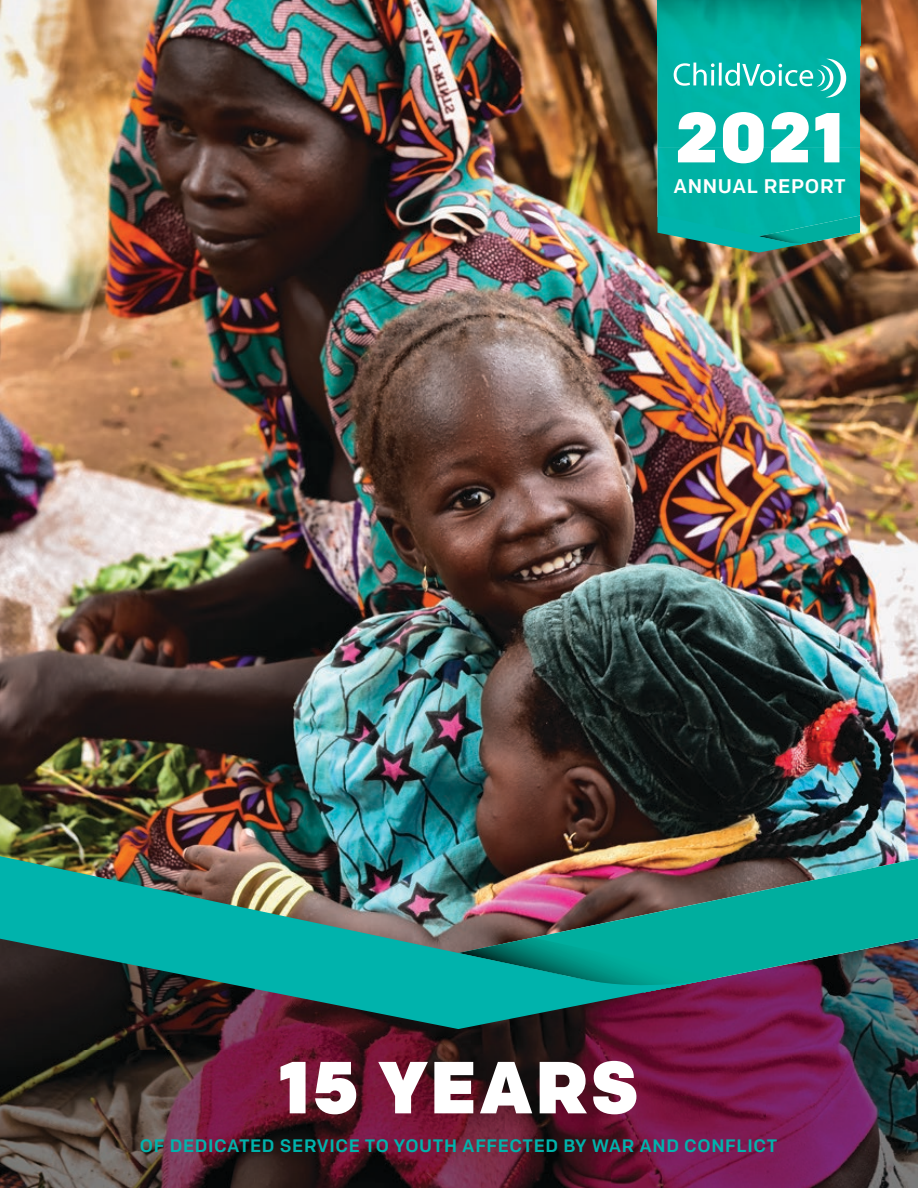
<style>
.page{position:relative;width:918px;height:1188px;background:#fff}
.page>*{position:absolute;margin:0;border:0;box-sizing:border-box;transform-origin:0 0}
.t1{font:900 73.5px "Colfax";letter-spacing:.035em;color:#fff}
.t2{font:900 70.5px "Colfax";color:#fff}
.t3{font:500 19.8px "Colfax";letter-spacing:.035em;color:#fff}
.t4{font:500 18px "Colfax";letter-spacing:.035em;color:#00b3ac}
</style>
<div class="page">
<img style="left:0;top:0;width:918px;height:859px">
<img style="left:0;top:1029px;width:255px;height:159px">
<img style="left:765px;top:992px;width:153px;height:196px">
<img style="left:255px;top:1029px;width:255px;height:67px">
<img style="left:510px;top:992px;width:255px;height:104px">
<img style="left:255px;top:1096px;width:510px;height:92px">
<img style="left:711px;top:859px;width:207px;height:133px">
<svg style="left:711px;top:938px;width:6px;height:54px"></svg>
<img style="left:0;top:853px;width:711px;height:176px">
<div style="left:658px;top:46px;width:202px;height:169px;background:#00b3a5"></div>
<svg style="left:674px;top:63px;width:41px;height:23px"></svg>
<hr style="left:719px;top:63px;width:3px;height:23px;background:#fff">
<svg style="left:725px;top:59px;width:121px;height:39px;background:#31c2b8"></svg>
<img style="left:658px;top:215px;width:202px;height:38px">
<img style="left:657px;top:0;width:1px;height:46px">
<img style="left:658px;top:0;width:202px;height:46px">
<h2 class="t2" style="left:676px;top:94px;width:170px">2021</h2>
<p class="t3" style="left:673px;top:174px;width:174px">ANNUAL REPORT</p>
<h1 class="t1" style="left:279px;top:1042px;width:361px">15 YEARS</h1>
<p class="t4" style="left:140px;top:1135px;width:639px">OF DEDICATED SERVICE TO YOUTH AFFECTED BY WAR AND CONFLICT</p>
</div>
